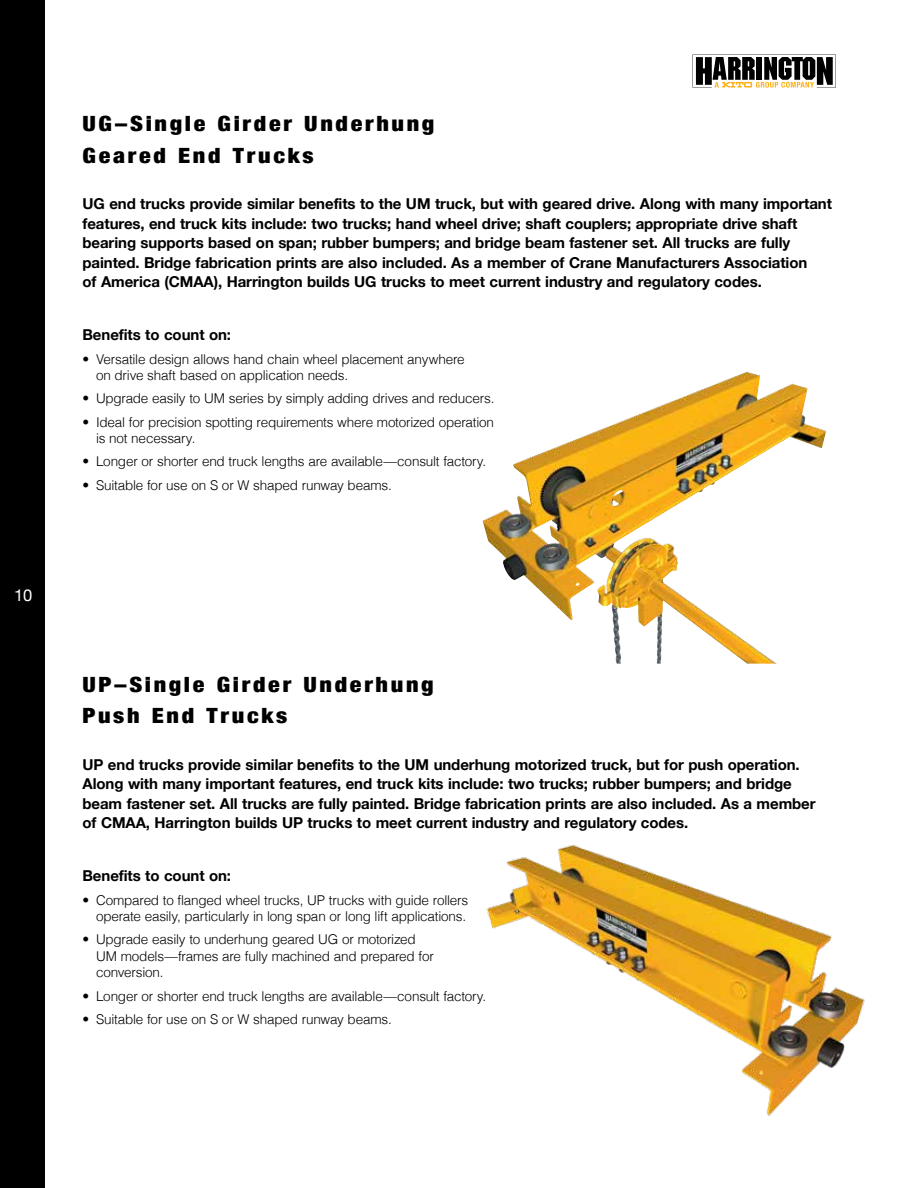
<style>
.page{position:relative;width:918px;height:1188px;background:#fff}
.page>*{position:absolute;margin:0;border:0;box-sizing:border-box;transform-origin:0 0}
.t1{font:900 condensed 21px/31.5px "Helvetica Neue";letter-spacing:.11em;color:#000;scale:1.15 1}
.t2{font:16.5px "Helvetica Neue";color:#fff}
.t3{font:700 15px/19.5px "Helvetica Neue";letter-spacing:-.005em;color:#000}
.t4{font:300 13.5px/16.5px "Helvetica";letter-spacing:-.015em;color:#000}
</style>
<div class="page">
<svg style="left:693px;top:55px;width:143px;height:33px"></svg>
<div style="left:0;top:0;width:45px;height:1188px;background:#000"></div>
<img style="left:486px;top:844px;width:379px;height:272px">
<svg style="left:514px;top:372px;width:312px;height:292px"></svg>
<img style="left:482px;top:464px;width:180px;height:200px">
<p class="t2" style="left:14px;top:583px;width:20px">10</p>
<h1 class="t1" style="left:82px;top:107px;width:308px">UG–Single Girder Underhung<br>Geared End Trucks</h1>
<p class="t3" style="left:82px;top:194px;width:751px">UG end trucks provide similar benefits to the UM truck, but with geared drive. Along with many important features, end truck kits include: two trucks; hand wheel drive; shaft couplers; appropriate drive shaft bearing supports based on span; rubber bumpers; and bridge beam fastener set. All trucks are fully painted. Bridge fabrication prints are also included. As a member of Crane Manufacturers Association<br>of America (CMAA), Harrington builds UG trucks to meet current industry and regulatory codes.</p>
<p class="t3" style="left:82px;top:326px;width:150px">Benefits to count on:</p>
<p class="t4" style="left:96px;top:350px;width:370px;text-indent:-14px">• Versatile design allows hand chain wheel placement anywhere on drive shaft based on application needs.</p>
<p class="t4" style="left:82px;top:389px;width:413px">• Upgrade easily to UM series by simply adding drives and reducers.</p>
<p class="t4" style="left:96px;top:413px;width:400px;text-indent:-14px">• Ideal for precision spotting requirements where motorized operation is not necessary.</p>
<p class="t4" style="left:82px;top:452px;width:405px">• Longer or shorter end truck lengths are available—consult factory.</p>
<p class="t4" style="left:82px;top:476px;width:311px">• Suitable for use on S or W shaped runway beams.</p>
<h1 class="t1" style="left:82px;top:667px;width:307px">UP–Single Girder Underhung<br>Push End Trucks</h1>
<p class="t3" style="left:82px;top:755px;width:735px">UP end trucks provide similar benefits to the UM underhung motorized truck, but for push operation.<br>Along with many important features, end truck kits include: two trucks; rubber bumpers; and bridge beam fastener set. All trucks are fully painted. Bridge fabrication prints are also included. As a member of CMAA, Harrington builds UP trucks to meet current industry and regulatory codes.</p>
<p class="t3" style="left:82px;top:867px;width:150px">Benefits to count on:</p>
<p class="t4" style="left:82px;top:891px;width:387px;text-align:right">• Compared to flanged wheel trucks, UP trucks with guide rollers operate easily, particularly in long span or long lift applications.</p>
<p class="t4" style="left:96px;top:930px;width:339px;text-indent:-14px">• Upgrade easily to underhung geared UG or motorized<br>UM models—frames are fully machined and prepared for conversion.</p>
<p class="t4" style="left:82px;top:987px;width:405px">• Longer or shorter end truck lengths are available—consult factory.</p>
<p class="t4" style="left:82px;top:1010px;width:311px">• Suitable for use on S or W shaped runway beams.</p>
</div>
